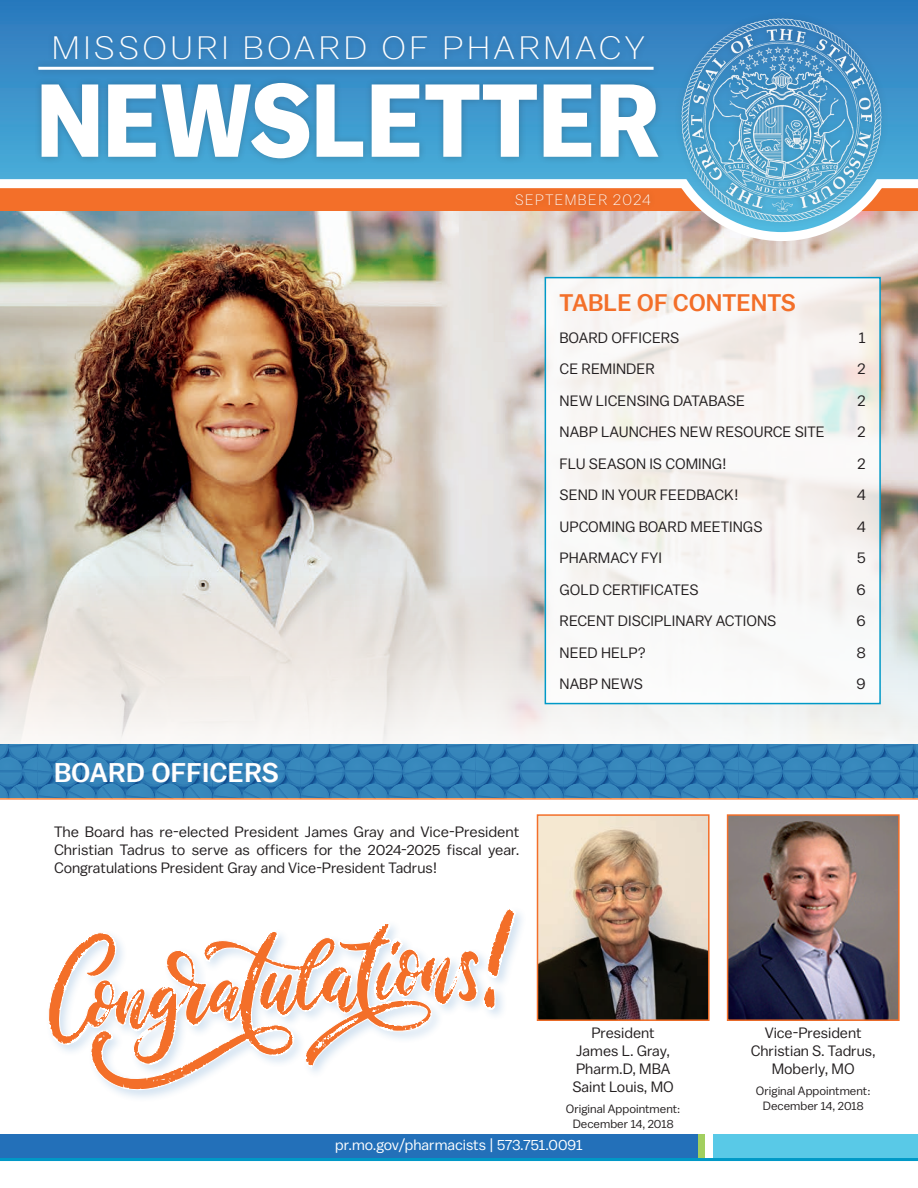
<style>
.page{position:relative;width:918px;height:1188px;background:#fff}
.page>*{position:absolute;margin:0;border:0;box-sizing:border-box;transform-origin:0 0}
.t1{font:700 103.35px "Balto";color:#fff;scale:.91 1}
.t2{font:300 32.4px "Balto";letter-spacing:.1em;color:#fff;scale:1.11 1}
.Article_Header{font:500 27px "Balto";letter-spacing:.01em;color:#fff}
.t3{font:500 24px "Balto";color:#f36f29}
.Body_Text{font:15px/18px "Balto";color:#231f20;text-align:justify}
.t4{font:15px "Balto";color:#fff}
.t5{font:300 15px "Balto";letter-spacing:.1em;color:#fff}
.t6{font:12px/14.4px "Balto";color:#231f20;text-align:center}
</style>
<div class="page">
<div style="left:0;top:1134px;width:918px;height:27px;background:#59c9e7"></div>
<div style="left:705px;top:1134px;width:8px;height:26px;background:#fff"></div>
<div style="left:697px;top:1134px;width:8px;height:26px;background:#a2cf5f"></div>
<div style="left:0;top:1134px;width:697px;height:26px;background:#2370b9"></div>
<hr style="left:0;top:1158px;width:918px;height:3px;background:#0099c7">
<img style="left:0;top:246px;width:918px;height:498px">
<svg style="left:0;top:0;width:918px;height:246px;background:#8a9fb1"></svg>
<div style="left:674px;top:11px;width:215px;height:218px;background:#231f20;opacity:.33"></div>
<img style="left:678px;top:17px;width:207px;height:206px">
<div style="left:509px;top:187px;width:147px;height:25px;background:#ee6d28"></div>
<div style="left:34px;top:28px;width:631px;height:138px;background:#231f20;opacity:.26"></div>
<div style="left:31px;top:59px;width:630px;height:18px;background:#231f20;opacity:.26"></div>
<hr style="left:38px;top:67px;width:616px;height:3px;background:#fff">
<hr style="left:0;top:798px;width:918px;height:2px;background:#f36f29">
<svg style="left:0;top:744px;width:918px;height:54px;background:#317fb6"></svg>
<svg style="left:544px;top:276px;width:338px;height:429px"></svg>
<img style="left:540px;top:817px;width:167px;height:201px">
<div style="left:537px;top:814px;width:173px;height:207px;border:2px solid #f36f29"></div>
<img style="left:730px;top:817px;width:167px;height:201px">
<div style="left:727px;top:814px;width:173px;height:207px;border:2px solid #f36f29"></div>
<svg style="left:48px;top:909px;width:468px;height:181px"></svg>
<p class="t2" style="left:52px;top:29px;width:536px">MISSOURI BOARD OF PHARMACY</p>
<p class="t1" style="left:37px;top:58px;width:687px">NEWSLETTER</p>
<p class="t5" style="left:515px;top:191px;width:137px">SEPTEMBER 2024</p>
<p class="Article_Header" style="left:54px;top:756px;width:226px">BOARD OFFICERS</p>
<p class="Body_Text" style="left:54px;top:823px;width:467px">The Board has re-elected President James Gray and Vice-President Christian Tadrus to serve as officers for the 2024-2025 fiscal year.<br>Congratulations President Gray and Vice-President Tadrus!</p>
<p class="t3" style="left:560px;top:288px;width:238px">TABLE OF CONTENTS</p>
<p class="Body_Text" style="left:560px;top:328px;width:121px">BOARD OFFICERS</p>
<p class="Body_Text" style="left:859px;top:328px;width:8px">1</p>
<p class="Body_Text" style="left:560px;top:360px;width:97px">CE REMINDER</p>
<p class="Body_Text" style="left:858px;top:360px;width:10px">2</p>
<p class="Body_Text" style="left:560px;top:391px;width:187px">NEW LICENSING DATABASE</p>
<p class="Body_Text" style="left:858px;top:391px;width:10px">2</p>
<p class="Body_Text" style="left:560px;top:423px;width:267px">NABP LAUNCHES NEW RESOURCE SITE</p>
<p class="Body_Text" style="left:858px;top:423px;width:10px">2</p>
<p class="Body_Text" style="left:560px;top:454px;width:169px">FLU SEASON IS COMING!</p>
<p class="Body_Text" style="left:858px;top:454px;width:10px">2</p>
<p class="Body_Text" style="left:560px;top:486px;width:181px">SEND IN YOUR FEEDBACK!</p>
<p class="Body_Text" style="left:857px;top:486px;width:10px">4</p>
<p class="Body_Text" style="left:560px;top:517px;width:204px">UPCOMING BOARD MEETINGS</p>
<p class="Body_Text" style="left:857px;top:517px;width:10px">4</p>
<p class="Body_Text" style="left:560px;top:549px;width:104px">PHARMACY FYI</p>
<p class="Body_Text" style="left:857px;top:549px;width:10px">5</p>
<p class="Body_Text" style="left:560px;top:580px;width:141px">GOLD CERTIFICATES</p>
<p class="Body_Text" style="left:857px;top:580px;width:11px">6</p>
<p class="Body_Text" style="left:560px;top:612px;width:218px">RECENT DISCIPLINARY ACTIONS</p>
<p class="Body_Text" style="left:857px;top:612px;width:11px">6</p>
<p class="Body_Text" style="left:560px;top:643px;width:88px">NEED HELP?</p>
<p class="Body_Text" style="left:857px;top:643px;width:10px">8</p>
<p class="Body_Text" style="left:560px;top:675px;width:85px">NABP NEWS</p>
<p class="Body_Text" style="left:857px;top:675px;width:11px">9</p>
<p class="Body_Text" style="left:591px;top:1023px;width:65px">President</p>
<p class="Body_Text" style="left:576px;top:1041px;width:95px">James L. Gray,</p>
<p class="Body_Text" style="left:576px;top:1059px;width:96px">Pharm.D, MBA</p>
<p class="Body_Text" style="left:572px;top:1077px;width:103px">Saint Louis, MO</p>
<p class="t6" style="left:566px;top:1101px;width:116px">Original Appointment:<br>December 14, 2018</p>
<p class="Body_Text" style="left:765px;top:1023px;width:99px">Vice-President</p>
<p class="Body_Text" style="left:751px;top:1041px;width:127px">Christian S. Tadrus,</p>
<p class="Body_Text" style="left:772px;top:1059px;width:85px">Moberly, MO</p>
<p class="t6" style="left:756px;top:1083px;width:116px">Original Appointment:<br>December 14, 2018</p>
<p class="t4" style="left:335px;top:1135px;width:249px">pr.mo.gov/pharmacists | 573.751.0091</p>
</div>
